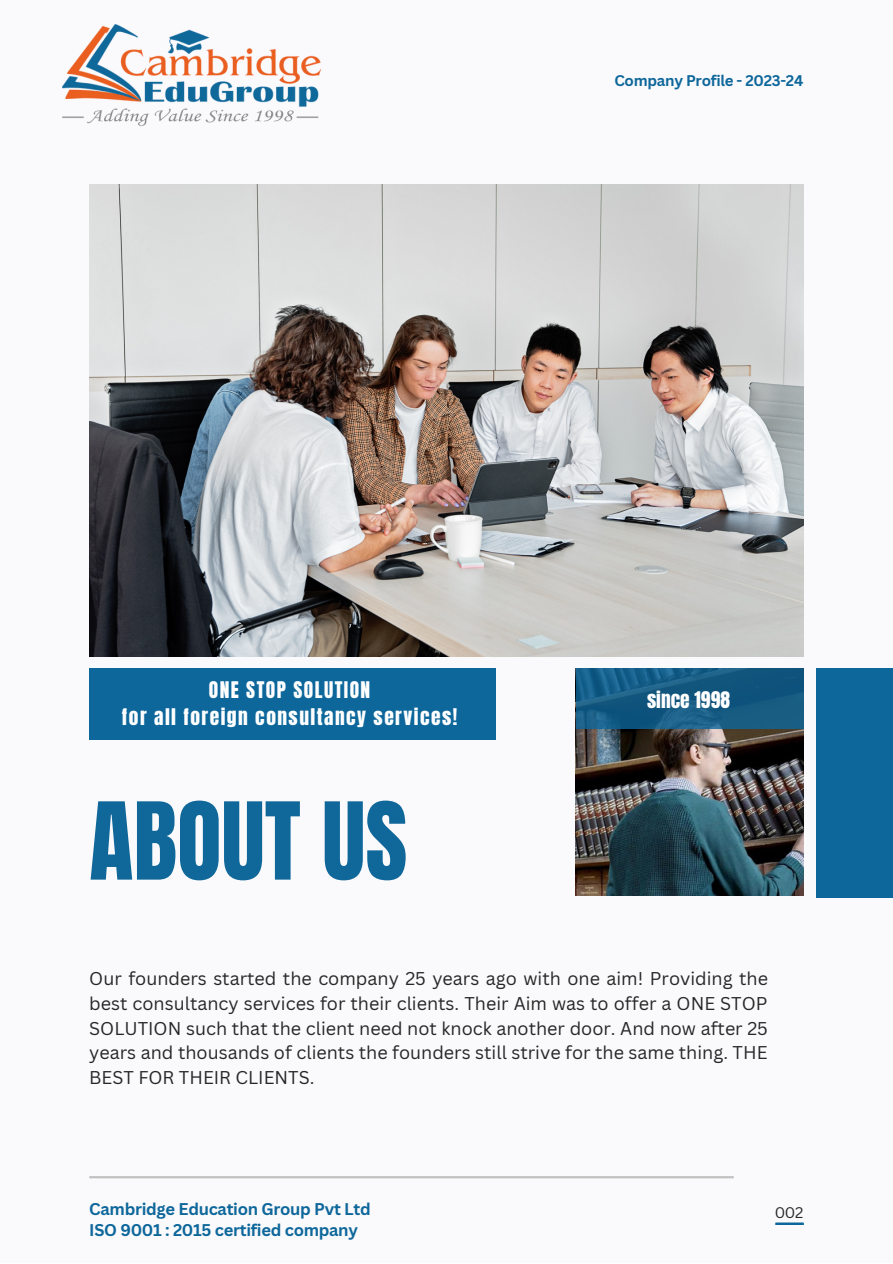
<style>
.page{position:relative;width:893px;height:1264px;background:#fff}
.page>*{position:absolute;margin:0;border:0;box-sizing:border-box;transform-origin:0 0}
.t1{font:91.2px "Anton";color:#10689a}
.t2{font:19.5px "Anton";letter-spacing:.075em;color:#fff}
.t3{font:19.5px "Anton";color:#fff}
.t4{font:18px/24.8px "Canva Sans";color:#272727;text-align:justify}
.t5{font:700 16.5px "Canva Sans";letter-spacing:-.02em;color:#0d679b}
.t6{font:700 15px "Canva Sans";letter-spacing:-.02em;color:#0d679b}
.t7{font:15px "Canva Sans";color:#272727}
</style>
<div class="page">
<div style="left:0;top:0;width:892px;height:1262px;background:#faf9fb"></div>
<img style="left:89px;top:184px;width:714px;height:472px">
<img style="left:575px;top:728px;width:228px;height:168px">
<div style="left:89px;top:668px;width:407px;height:71px;background:#0d679b"></div>
<svg style="left:575px;top:668px;width:228px;height:60px;background:#155a81"></svg>
<div style="left:815px;top:668px;width:77px;height:230px;background:#0d679b"></div>
<img style="left:63px;top:24px;width:257px;height:102px">
<hr style="left:775px;top:1222px;width:28px;height:2px;background:#0d679b">
<hr style="left:89px;top:1176px;width:644px;height:2px;background:#898988">
<p class="t6" style="left:614px;top:70px;width:190px">Company Profile - 2023-24</p>
<p class="t2" style="left:209px;top:676px;width:163px">ONE STOP SOLUTION</p>
<p class="t2" style="left:122px;top:703px;width:336px">for all foreign consultancy services!</p>
<p class="t1" style="left:89px;top:775px;width:319px">ABOUT US</p>
<p class="t3" style="left:647px;top:685px;width:85px">since 1998</p>
<p class="t4" style="left:89px;top:965px;width:680px">Our founders started the company 25 years ago with one aim! Providing the best consultancy services for their clients. Their Aim was to offer a ONE STOP SOLUTION such that the client need not knock another door. And now after 25 years and thousands of clients the founders still strive for the same thing. THE BEST FOR THEIR CLIENTS.</p>
<p class="t5" style="left:89px;top:1197px;width:283px">Cambridge Education Group Pvt Ltd</p>
<p class="t7" style="left:774px;top:1201px;width:30px">002</p>
<p class="t5" style="left:89px;top:1218px;width:270px">ISO 9001 : 2015 certified company</p>
</div>
